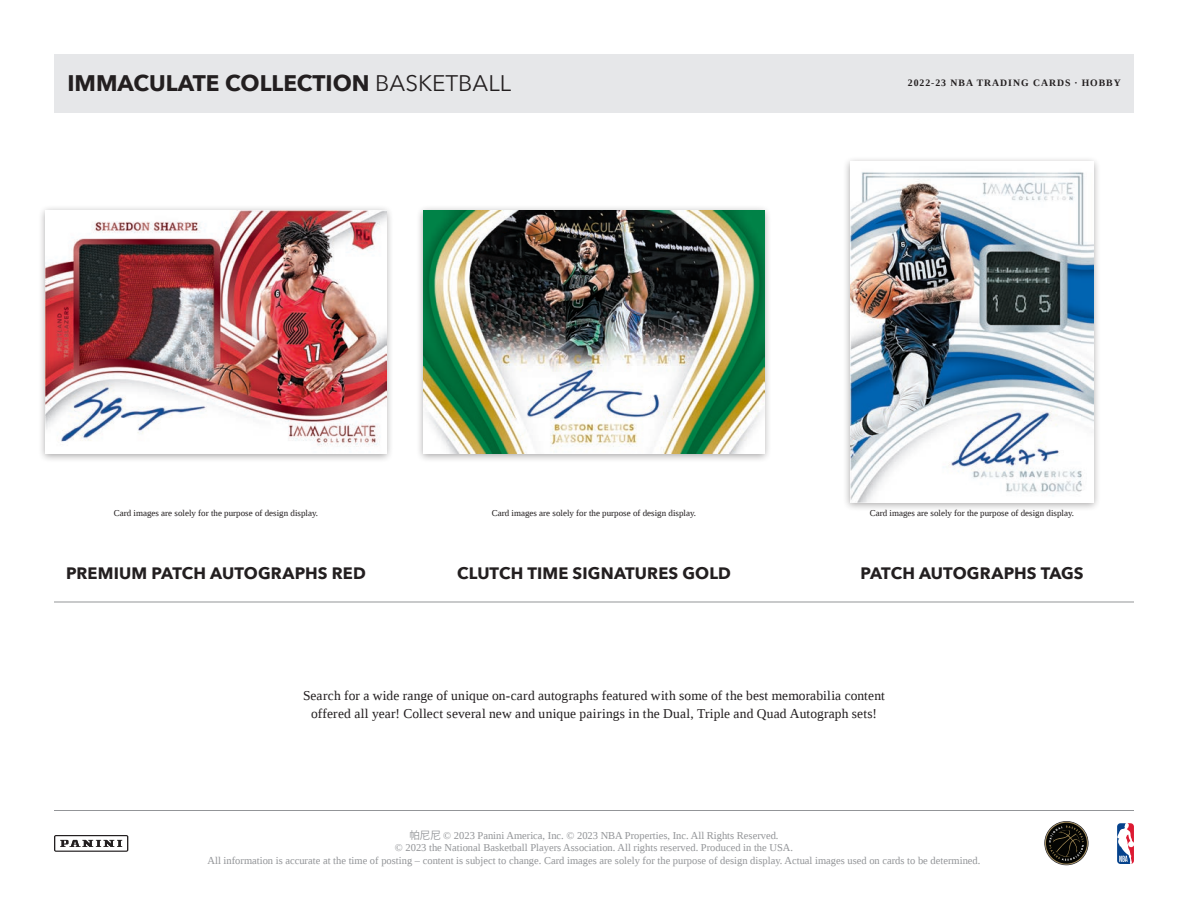
<style>
.page{position:relative;width:1188px;height:918px;background:#fff}
.page>*{position:absolute;margin:0;border:0;box-sizing:border-box;transform-origin:0 0}
.t1{font:700 22.5px "Avenir Next";color:#231f20}
.t2{font:700 16.5px "Avenir Next";letter-spacing:.005em;color:#231f20}
.t3{font:13.5px/18px "Liberation Serif";letter-spacing:.01em;color:#231f20;text-align:center}
.t4{font:10.5px/12.6px "Liberation Serif";color:#939598;text-align:center}
.t5{font:700 9.75px "Liberation Serif";letter-spacing:.1em;color:#231f20}
.t6{font:9px "Liberation Serif";color:#231f20}
.s1{font-weight:400}
.s2{font-family:"Koz Go Pr 6 N"}
</style>
<div class="page">
<hr style="left:54px;top:602px;width:1080px;height:1px;background:#939598">
<div style="left:39px;top:205px;width:355px;height:258px;background:#231f20;opacity:.4"></div>
<img style="left:46px;top:210px;width:340px;height:243px">
<div style="left:417px;top:205px;width:355px;height:258px;background:#231f20;opacity:.4"></div>
<img style="left:424px;top:210px;width:340px;height:243px">
<div style="left:843px;top:157px;width:258px;height:355px;background:#231f20;opacity:.4"></div>
<img style="left:850px;top:162px;width:244px;height:340px">
<svg style="left:1117px;top:823px;width:17px;height:41px"></svg>
<hr style="left:54px;top:810px;width:1080px;height:1px;background:#939598">
<svg style="left:54px;top:835px;width:74px;height:17px"></svg>
<svg style="left:1044px;top:821px;width:45px;height:44px"></svg>
<div style="left:54px;top:54px;width:1080px;height:58px;background:#e6e7e9"></div>
<p class="t1" style="left:68px;top:64px;width:445px">IMMACULATE COLLECTION <span class="s1">BASKETBALL</span></p>
<p class="t5" style="left:908px;top:77px;width:215px">2022-23 NBA TRADING CARDS · HOBBY</p>
<p class="t6" style="left:114px;top:507px;width:206px">Card images are solely for the purpose of design display.</p>
<p class="t6" style="left:492px;top:507px;width:206px">Card images are solely for the purpose of design display.</p>
<p class="t6" style="left:870px;top:507px;width:206px">Card images are solely for the purpose of design display.</p>
<p class="t2" style="left:66px;top:559px;width:301px">PREMIUM PATCH AUTOGRAPHS RED</p>
<p class="t2" style="left:457px;top:559px;width:275px">CLUTCH TIME SIGNATURES GOLD</p>
<p class="t2" style="left:860px;top:559px;width:225px">PATCH AUTOGRAPHS TAGS</p>
<p class="t3" style="left:303px;top:687px;width:583px">Search for a wide range of unique on-card autographs featured with some of the best memorabilia content offered all year! Collect several new and unique pairings in the Dual, Triple and Quad Autograph sets!</p>
<p class="t4" style="left:208px;top:829px;width:774px"><span class="s2">帕尼尼</span> © 2023 Panini America, Inc. © 2023 NBA Properties, Inc. All Rights Reserved.<br>© 2023 the National Basketball Players Association. All rights reserved. Produced in the USA.<br>All information is accurate at the time of posting – content is subject to change. Card images are solely for the purpose of design display. Actual images used on cards to be determined.</p>
</div>
